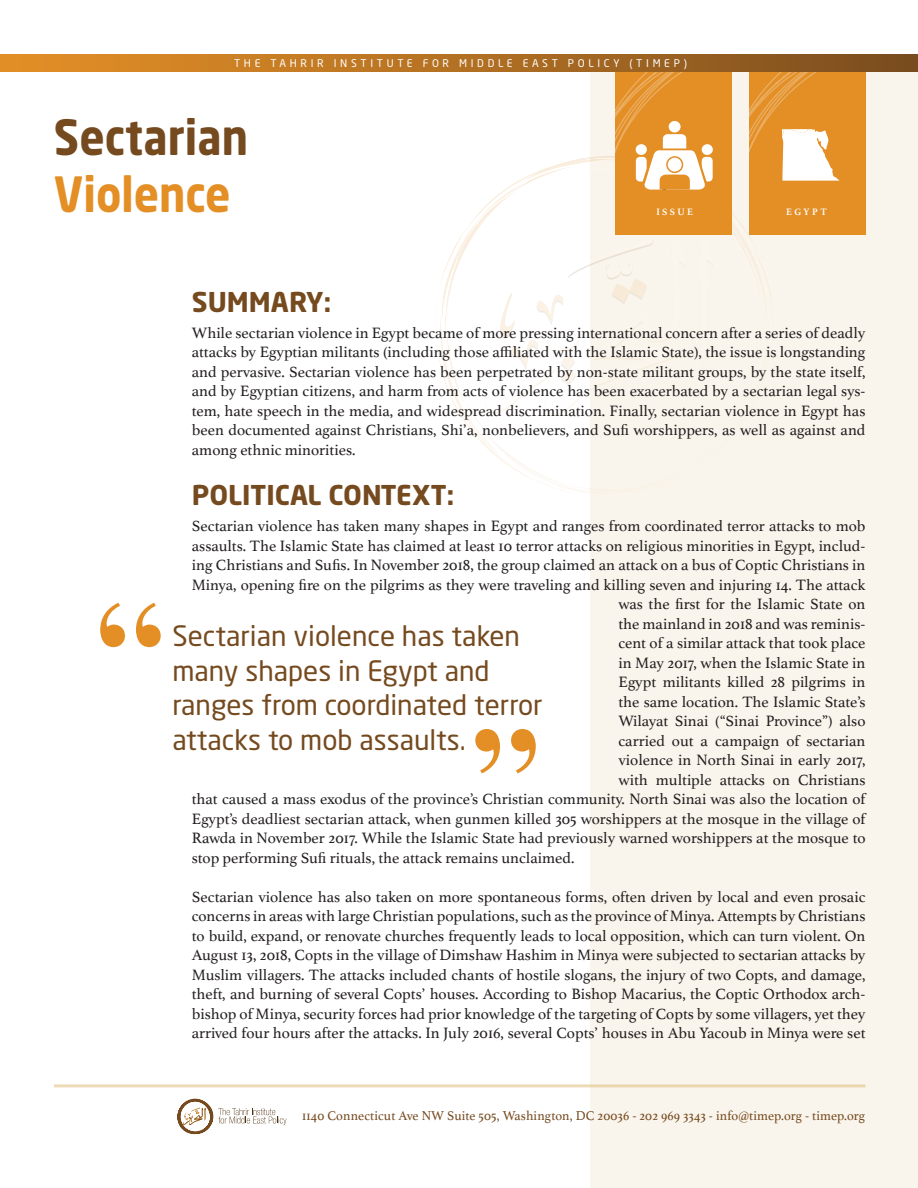
<style>
.page{position:relative;width:918px;height:1188px;background:#fff}
.page>*{position:absolute;margin:0;border:0;box-sizing:border-box;transform-origin:0 0}
.t1{font:700 48px "Neo Sans Std";color:#754a1f;scale:.9 1}
.t2{font:700 48px "Neo Sans Std";color:#e38f26;scale:.9 1}
.t3{font:27.75px/34.5px "Neo Sans Std";color:#754a1f}
.t4{font:700 27px "Neo Sans Std";color:#754a1f}
.t5{font:15.75px/19.5px "Athelas";color:#231f20;text-align:justify}
.t6{font:13.5px "Athelas";letter-spacing:.01em;color:#754a1f}
.t7{font:10.5px "Neo Sans Std";letter-spacing:.35em;color:#fff}
.t8{font:700 9.75px "Athelas";letter-spacing:.25em;color:#fff}
</style>
<div class="page">
<div style="left:590px;top:54px;width:328px;height:1134px;background:#faf5ec"></div>
<svg style="left:437px;top:150px;width:346px;height:342px"></svg>
<svg style="left:750px;top:71px;width:116px;height:163px;background:#e69d42"></svg>
<svg style="left:0;top:54px;width:918px;height:17px;background:#b77323"></svg>
<svg style="left:178px;top:1099px;width:109px;height:35px"></svg>
<hr style="left:54px;top:1084px;width:812px;height:3px;background:#e1c486">
<svg style="left:475px;top:729px;width:25px;height:44px"></svg>
<svg style="left:511px;top:729px;width:25px;height:44px"></svg>
<svg style="left:136px;top:603px;width:25px;height:44px"></svg>
<svg style="left:100px;top:603px;width:25px;height:44px"></svg>
<svg style="left:478px;top:54px;width:254px;height:373px"></svg>
<div style="left:667px;top:157px;width:16px;height:15px;background:#fff;border-radius:50%"></div>
<div style="left:666px;top:156px;width:17px;height:17px;border:2px solid #e38f26;border-radius:50%"></div>
<p class="t7" style="left:234px;top:57px;width:454px">THE TAHRIR INSTITUTE FOR MIDDLE EAST POLICY (TIMEP)</p>
<p class="t1" style="left:54px;top:106px;width:217px">Sectarian</p>
<p class="t2" style="left:54px;top:164px;width:198px">Violence</p>
<p class="t8" style="left:656px;top:204px;width:38px">ISSUE</p>
<p class="t8" style="left:786px;top:204px;width:42px">EGYPT</p>
<p class="t4" style="left:192px;top:284px;width:141px">SUMMARY:</p>
<p class="t5" style="left:192px;top:323px;width:675px">While sectarian violence in Egypt became of more pressing international concern after a series of deadly attacks by Egyptian militants (including those affiliated with the Islamic State), the issue is longstanding and pervasive. Sectarian violence has been perpetrated by non-state militant groups, by the state itself, and by Egyptian citizens, and harm from acts of violence has been exacerbated by a sectarian legal sys&shy;tem, hate speech in the media, and widespread discrimination. Finally, sectarian violence in Egypt has been documented against Christians, Shi’a, nonbelievers, and Sufi worshippers, as well as against and among ethnic minorities.</p>
<p class="t4" style="left:192px;top:478px;width:264px">POLITICAL CONTEXT:</p>
<p class="t5" style="left:192px;top:516px;width:675px">Sectarian violence has taken many shapes in Egypt and ranges from coordinated terror attacks to mob</p>
<p class="t5" style="left:192px;top:536px;width:675px">assaults. The Islamic State has claimed at least 10 terror attacks on religious minorities in Egypt, includ-</p>
<p class="t5" style="left:192px;top:555px;width:675px">ing Christians and Sufis. In November 2018, the group claimed an attack on a bus of Coptic Christians in</p>
<p class="t5" style="left:192px;top:575px;width:675px">Minya, opening fire on the pilgrims as they were traveling and killing seven and injuring 14. The attack</p>
<p class="t5" style="left:618px;top:594px;width:249px">was the first for the Islamic State on</p>
<p class="t5" style="left:618px;top:614px;width:249px">the mainland in 2018 and was reminis-</p>
<p class="t5" style="left:618px;top:633px;width:249px">cent of a similar attack that took place</p>
<p class="t5" style="left:618px;top:653px;width:249px">in May 2017, when the Islamic State in</p>
<p class="t5" style="left:618px;top:672px;width:249px">Egypt militants killed 28 pilgrims in</p>
<p class="t5" style="left:618px;top:692px;width:249px">the same location. The Islamic State’s</p>
<p class="t5" style="left:618px;top:711px;width:249px">Wilayat Sinai (“Sinai Province”) also</p>
<p class="t5" style="left:618px;top:731px;width:249px">carried out a campaign of sectarian</p>
<p class="t5" style="left:618px;top:750px;width:249px">violence in North Sinai in early 2017,</p>
<p class="t5" style="left:618px;top:770px;width:249px">with multiple attacks on Christians</p>
<p class="t5" style="left:192px;top:789px;width:675px">that caused a mass exodus of the province’s Christian community. North Sinai was also the location of</p>
<p class="t5" style="left:192px;top:809px;width:675px">Egypt’s deadliest sectarian attack, when gunmen killed 305 worshippers at the mosque in the village of</p>
<p class="t5" style="left:192px;top:828px;width:675px">Rawda in November 2017. While the Islamic State had previously warned worshippers at the mosque to</p>
<p class="t5" style="left:192px;top:848px;width:384px">stop performing Sufi rituals, the attack remains unclaimed.</p>
<p class="t5" style="left:192px;top:887px;width:675px">Sectarian violence has also taken on more spontaneous forms, often driven by local and even prosaic concerns in areas with large Christian populations, such as the province of Minya. Attempts by Christians to build, expand, or renovate churches frequently leads to local opposition, which can turn violent. On August 13, 2018, Copts in the village of Dimshaw Hashim in Minya were subjected to sectarian attacks by Muslim villagers. The attacks included chants of hostile slogans, the injury of two Copts, and damage, theft, and burning of several Copts’ houses. According to Bishop Macarius, the Coptic Orthodox arch&shy;bishop of Minya, security forces had prior knowledge of the targeting of Copts by some villagers, yet they arrived four hours after the attacks. In July 2016, several Copts’ houses in Abu Yacoub in Minya were set</p>
<p class="t3" style="left:172px;top:619px;width:372px">Sectarian violence has taken many shapes in Egypt and ranges from coordinated terror attacks to mob assaults.</p>
<p class="t6" style="left:302px;top:1105px;width:564px">1140 Connecticut Ave NW Suite 505, Washington, DC 20036 - 202 969 3343 - info@timep.org - timep.org</p>
</div>
